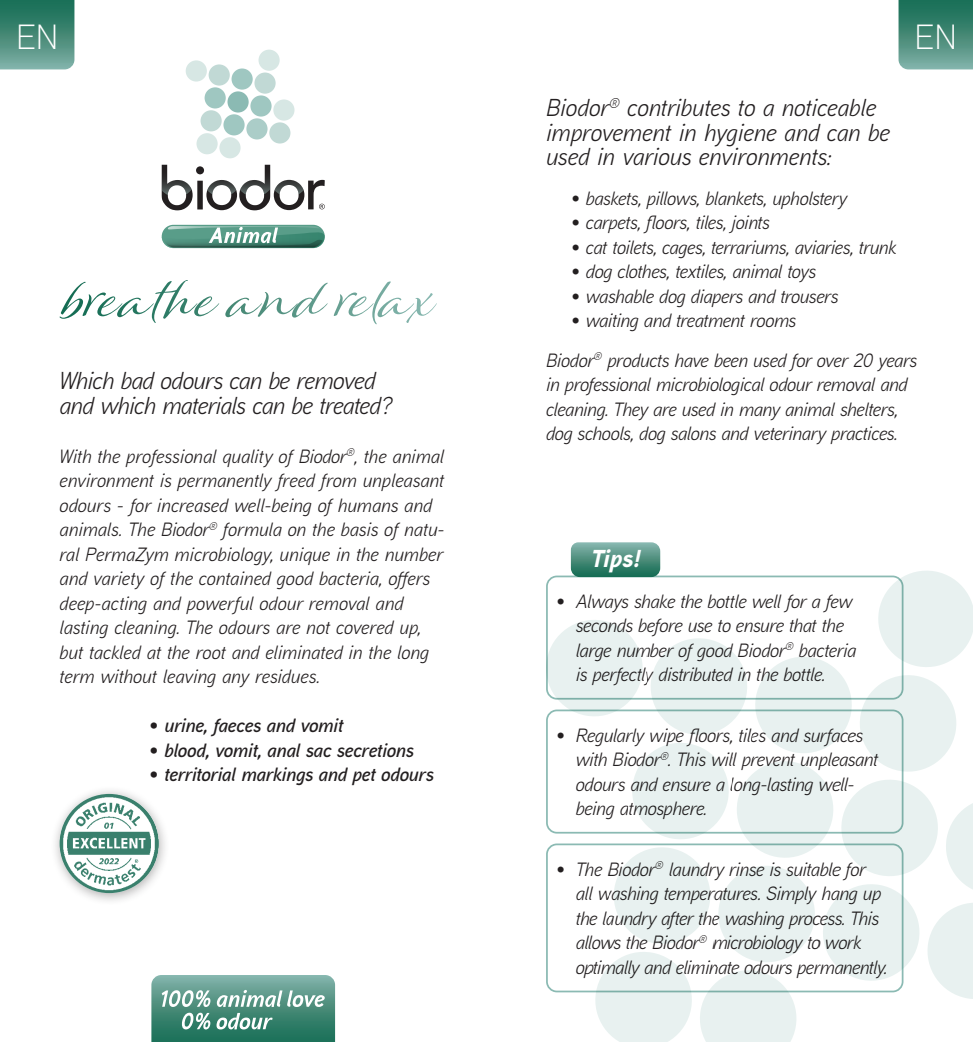
<style>
.page{position:relative;width:973px;height:1042px;background:#fff}
.page>*{position:absolute;margin:0;border:0;box-sizing:border-box;transform-origin:0 0}
.t1{font:300 35px "Aaux Next";color:#fff}
.t2{font:italic 24.5px/24.5px "Aaux Next";letter-spacing:-.01em;color:#231f20}
.t3{font:italic 900 24.5px "Aaux Next";color:#fff}
.t4{font:italic 19.25px/24.5px "Aaux Next";letter-spacing:-.01em;color:#231f20}
.t5{font:italic 600 19.25px "Aaux Next";letter-spacing:-.01em;color:#231f20}
</style>
<div class="page">
<svg style="left:162px;top:165px;width:163px;height:45px"></svg>
<div style="left:196px;top:133px;width:22px;height:21px;background:#d7e7e4;border-radius:50%"></div>
<div style="left:200px;top:110px;width:22px;height:21px;background:#c1d9d5;border-radius:50%"></div>
<div style="left:204px;top:87px;width:22px;height:21px;background:#9fc7c1;border-radius:50%"></div>
<div style="left:219px;top:137px;width:21px;height:21px;background:#d7e7e4;border-radius:50%"></div>
<div style="left:223px;top:114px;width:21px;height:21px;background:#9fc7c1;border-radius:50%"></div>
<div style="left:227px;top:91px;width:21px;height:22px;background:#8bbab3;border-radius:50%"></div>
<div style="left:231px;top:68px;width:22px;height:22px;background:#9fc7c1;border-radius:50%"></div>
<div style="left:208px;top:64px;width:22px;height:22px;background:#c1d9d5;border-radius:50%"></div>
<div style="left:186px;top:60px;width:21px;height:22px;background:#d7e7e4;border-radius:50%"></div>
<div style="left:246px;top:118px;width:21px;height:21px;background:#abcdc8;border-radius:50%"></div>
<div style="left:269px;top:122px;width:21px;height:22px;background:#c1d9d5;border-radius:50%"></div>
<div style="left:250px;top:95px;width:21px;height:22px;background:#9fc7c1;border-radius:50%"></div>
<div style="left:273px;top:99px;width:21px;height:22px;background:#d7e7e4;border-radius:50%"></div>
<div style="left:254px;top:73px;width:21px;height:21px;background:#c1d9d5;border-radius:50%"></div>
<div style="left:258px;top:50px;width:21px;height:21px;background:#d7e7e4;border-radius:50%"></div>
<div style="left:162px;top:225px;width:163px;height:23px;background:#599d89;border-radius:12px"></div>
<svg style="left:162px;top:226px;width:163px;height:22px"></svg>
<svg style="left:151px;top:975px;width:184px;height:67px;background:#629d8d"></svg>
<svg style="left:898px;top:0;width:74px;height:69px;background:#488c7a"></svg>
<svg style="left:0;top:0;width:74px;height:69px;background:#478b79"></svg>
<div style="left:50px;top:786px;width:120px;height:120px;background:#231f20;opacity:.35"></div>
<img style="left:60px;top:794px;width:99px;height:99px;border-radius:50px">
<svg style="left:546px;top:542px;width:426px;height:500px"></svg>
<svg style="left:60px;top:280px;width:330px;height:44px"></svg>
<h1 class="t1" style="left:16px;top:14px;width:43px">EN</h1>
<h1 class="t1" style="left:914px;top:14px;width:43px">EN</h1>
<p class="t2" style="left:60px;top:368px;width:334px">Which bad odours can be removed and which materials can be treated?</p>
<p class="t4" style="left:60px;top:443px;width:386px">With the professional quality of Biodor<sup>®</sup>, the animal environment is permanently freed from unpleasant odours - for increased well-being of humans and animals. The Biodor<sup>®</sup> formula on the basis of natu&shy;ral PermaZym microbiology, unique in the number and variety of the contained good bacteria, offers deep-acting and powerful odour removal and lasting cleaning. The odours are not covered up, but tackled at the root and eliminated in the long term without leaving any residues.</p>
<p class="t5" style="left:149px;top:712px;width:196px">• urine, faeces and vomit</p>
<p class="t5" style="left:149px;top:737px;width:266px">• blood, vomit, anal sac secretions</p>
<p class="t5" style="left:149px;top:761px;width:286px">• territorial markings and pet odours</p>
<p class="t2" style="left:546px;top:95px;width:345px">Biodor<sup>®</sup> contributes to a noticeable improvement in hygiene and can be used in various environments:</p>
<p class="t4" style="left:570px;top:185px;width:278px">• baskets, pillows, blankets, upholstery</p>
<p class="t4" style="left:570px;top:210px;width:200px">• carpets, floors, tiles, joints</p>
<p class="t4" style="left:570px;top:234px;width:327px">• cat toilets, cages, terrariums, aviaries, trunk</p>
<p class="t4" style="left:570px;top:259px;width:246px">• dog clothes, textiles, animal toys</p>
<p class="t4" style="left:570px;top:283px;width:269px">• washable dog diapers and trousers</p>
<p class="t4" style="left:546px;top:300px;width:372px;line-height:39.4px;text-indent:25px">• waiting and treatment rooms<br>Biodor<sup>®</sup> products have been used for over 20 years</p>
<p class="t4" style="left:546px;top:371px;width:363px">in professional microbiological odour removal and cleaning. They are used in many animal shelters, dog schools, dog salons and veterinary practices.</p>
<p class="t3" style="left:590px;top:540px;width:51px">Tips!</p>
<p class="t4" style="left:575px;top:588px;width:281px;text-indent:-20px">• Always shake the bottle well for a few seconds before use to ensure that the large number of good Biodor<sup>®</sup> bacteria is perfectly distributed in the bottle.</p>
<p class="t4" style="left:575px;top:722px;width:304px;text-indent:-20px">• Regularly wipe floors, tiles and surfaces with Biodor<sup>®</sup>. This will prevent unpleasant odours and ensure a long-lasting well&shy;being atmosphere.</p>
<p class="t4" style="left:575px;top:856px;width:312px;text-indent:-20px">• The Biodor<sup>®</sup> laundry rinse is suitable for all washing temperatures. Simply hang up the laundry after the washing process. This allows the Biodor<sup>®</sup> microbiology to work optimally and eliminate odours permanently.</p>
</div>
